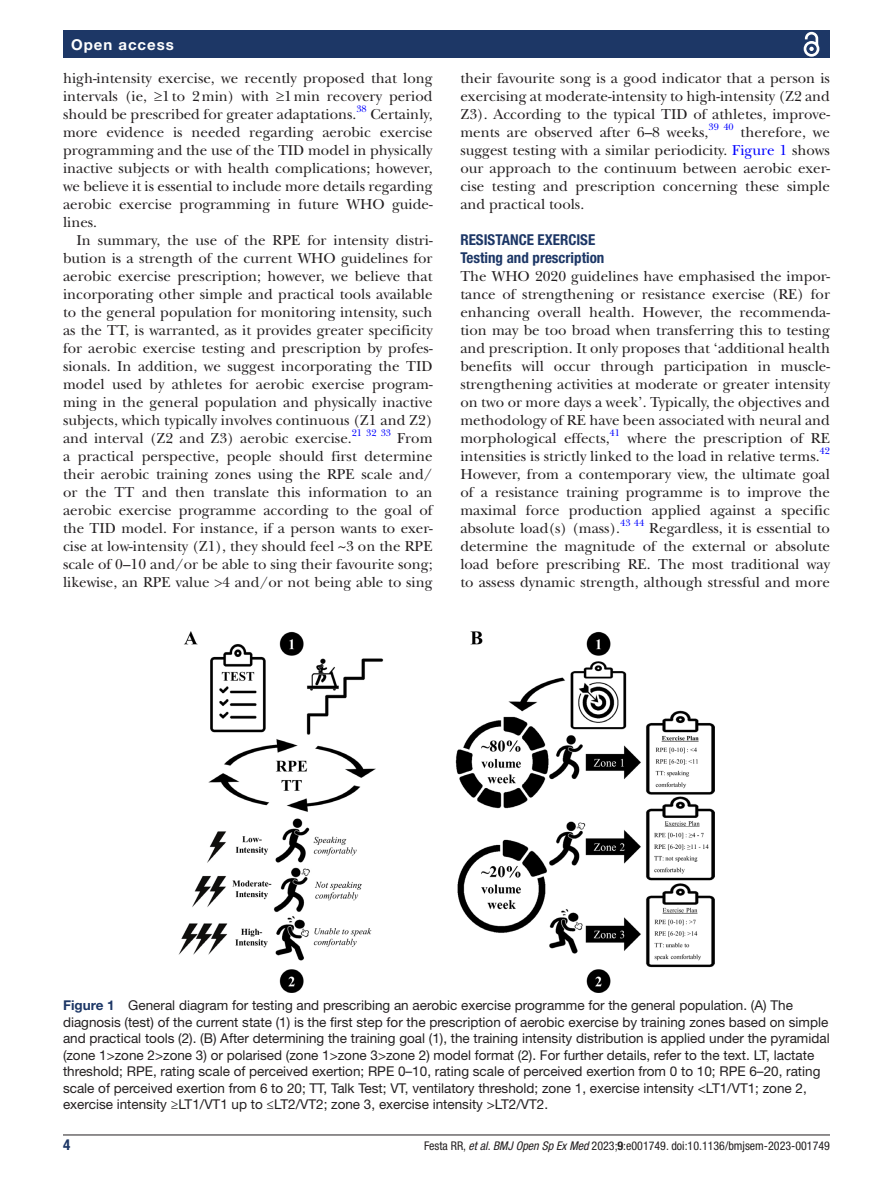
<style>
.page{position:relative;width:893px;height:1191px;background:#fff}
.page>*{position:absolute;margin:0;border:0;box-sizing:border-box;transform-origin:0 0}
.t1{font:15px/18px "New Baskerville";color:#231f20;text-align:justify}
.t2{font:700 condensed 15px/18px "Helvetica Neue LT Std";color:#1d3766}
.t3{font:700 15px "Helvetica Neue LT Std";letter-spacing:.065em;color:#fff}
.t4{font:13.5px/16.5px "Helvetica Neue LT Std";color:#231f20}
.t5{font:condensed 12px "Helvetica Neue LT Std";color:#231f20}
.t6{font:9.9px "New Baskerville";color:#00f}
.s1{color:#00f}
.s2{font-weight:700;color:#1d3766}
.s3{font-style:italic}
.s4{font-weight:700}
</style>
<div class="page">
<hr style="left:63px;top:1134px;width:767px;height:1px;background:#231f20">
<div style="left:63px;top:31px;width:767px;height:27px;background:#1d3766"></div>
<svg style="left:803px;top:31px;width:17px;height:26px"></svg>
<img style="left:178px;top:631px;width:537px;height:361px">
<p class="t3" style="left:71px;top:35px;width:104px">Open access</p>
<p class="t1" style="left:63px;top:69px;width:371px">high-intensity exercise, we recently proposed that long intervals (ie, ≥1to 2min) with ≥1min recovery period should be prescribed for greater adaptations.</p>
<p class="t6" style="left:356px;top:103px;width:12px">38</p>
<p class="t1" style="left:63px;top:105px;width:371px;text-indent:307px">Certainly, more evidence is needed regarding aerobic exercise programming and the use of the TID model in physically inactive subjects or with health complications; however, we believe it is essential to include more details regarding aerobic exercise programming in future WHO guide&shy;lines.</p>
<p class="t1" style="left:63px;top:231px;width:371px;text-indent:14px">In summary, the use of the RPE for intensity distri&shy;bution is a strength of the current WHO guidelines for aerobic exercise prescription; however, we believe that incorporating other simple and practical tools available to the general population for monitoring intensity, such as the TT, is warranted, as it provides greater specificity for aerobic exercise testing and prescription by profes&shy;sionals. In addition, we suggest incorporating the TID model used by athletes for aerobic exercise program&shy;ming in the general population and physically inactive subjects, which typically involves continuous (Z1 and Z2) and interval (Z2 and Z3) aerobic exercise.</p>
<p class="t6" style="left:352px;top:427px;width:41px">21 32 33</p>
<p class="t1" style="left:63px;top:429px;width:371px;text-indent:334px">From a practical perspective, people should first determine their aerobic training zones using the RPE scale and/ or the TT and then translate this information to an aerobic exercise programme according to the goal of the TID model. For instance, if a person wants to exer&shy;cise at low-intensity (Z1), they should feel ~3 on the RPE scale of 0–10 and/or be able to sing their favourite song; likewise, an RPE value &gt;4 and/or not being able to sing</p>
<p class="t1" style="left:460px;top:69px;width:371px">their favourite song is a good indicator that a person is exercising at moderate-intensity to high-intensity (Z2 and Z3). According to the typical TID of athletes, improve&shy;ments are observed after 6–8 weeks,</p>
<p class="t6" style="left:709px;top:121px;width:27px">39 40</p>
<p class="t1" style="left:460px;top:123px;width:371px;text-indent:280px">therefore, we suggest testing with a similar periodicity. <span class="s1">Figure 1</span> shows our approach to the continuum between aerobic exer&shy;cise testing and prescription concerning these simple and practical tools.</p>
<p class="t2" style="left:460px;top:230px;width:146px">RESISTANCE EXERCISE<br>Testing and prescription</p>
<p class="t1" style="left:460px;top:267px;width:371px">The WHO 2020 guidelines have emphasised the impor&shy;tance of strengthening or resistance exercise (RE) for enhancing overall health. However, the recommenda&shy;tion may be too broad when transferring this to testing and prescription. It only proposes that ‘additional health benefits will occur through participation in muscle&shy;strengthening activities at moderate or greater intensity on two or more days a week’. Typically, the objectives and methodology of RE have been associated with neural and morphological effects,<sup>41</sup></p>
<p class="t1" style="left:460px;top:429px;width:371px;text-indent:167px">where the prescription of RE intensities is strictly linked to the load in relative terms.</p>
<p class="t6" style="left:820px;top:445px;width:12px">42</p>
<p class="t1" style="left:460px;top:465px;width:371px">However, from a contemporary view, the ultimate goal of a resistance training programme is to improve the maximal force production applied against a specific absolute load(s) (mass).</p>
<p class="t6" style="left:620px;top:517px;width:26px">43 44</p>
<p class="t1" style="left:460px;top:519px;width:371px;text-indent:189px">Regardless, it is essential to determine the magnitude of the external or absolute load before prescribing RE. The most traditional way to assess dynamic strength, although stressful and more</p>
<p class="t4" style="left:63px;top:997px;width:768px"><span class="s2">Figure 1</span> General diagram for testing and prescribing an aerobic exercise programme for the general population. (A) The diagnosis (test) of the current state (1) is the first step for the prescription of aerobic exercise by training zones based on simple and practical tools (2). (B) After determining the training goal (1), the training intensity distribution is applied under the pyramidal (zone 1&gt;zone 2&gt;zone 3) or polarised (zone 1&gt;zone 3&gt;zone 2) model format (2). For further details, refer to the text. LT, lactate threshold; RPE, rating scale of perceived exertion; RPE 0–10, rating scale of perceived exertion from 0 to 10; RPE 6–20, rating scale of perceived exertion from 6 to 20; TT, Talk Test; VT, ventilatory threshold; zone 1, exercise intensity &lt;LT1/VT1; zone 2, exercise intensity ≥LT1/VT1 up to ≤LT2/VT2; zone 3, exercise intensity &gt;LT2/VT2.</p>
<p class="t2" style="left:63px;top:1135px;width:9px">4</p>
<p class="t5" style="left:424px;top:1138px;width:407px">Festa RR, <span class="s3">et al</span>. <span class="s3">BMJ Open Sp Ex Med</span> 2023;<span class="s4">9</span>:e001749. doi:10.1136/bmjsem-2023-001749</p>
</div>
